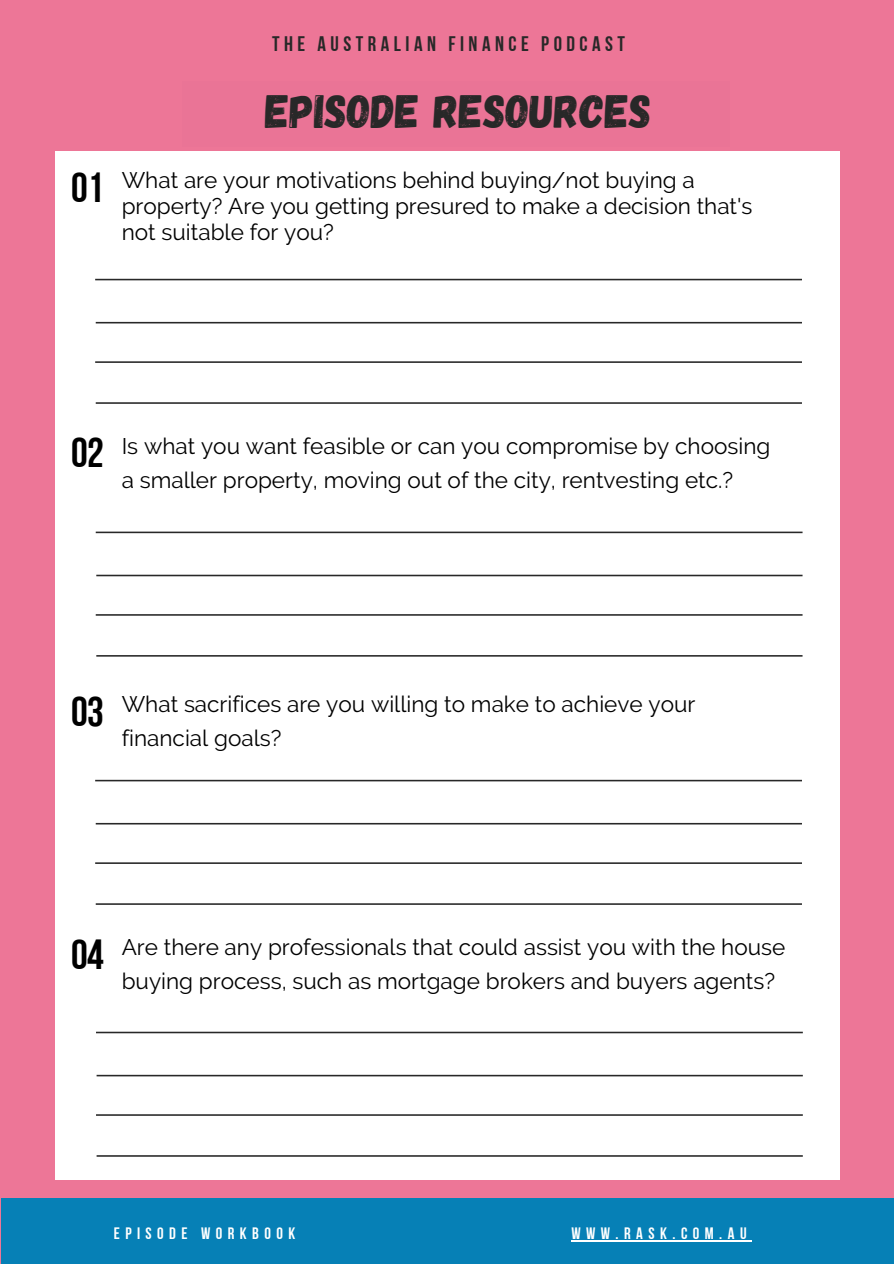
<style>
.page{position:relative;width:894px;height:1264px;background:#fff}
.page>*{position:absolute;margin:0;border:0;box-sizing:border-box;transform-origin:0 0}
.t1{font:46.65px "Gagalin";color:#282828}
.t2{font:42px "Bebas Neue Cyrillic";letter-spacing:-.01em;color:#000}
.t3{font:22.5px/34px "Raleway";color:#000}
.t4{font:21px "Bebas Neue Cyrillic";letter-spacing:.215em;color:#282828}
.t5{font:16.5px "Bebas Neue Cyrillic";letter-spacing:.33em;color:#fff}
</style>
<div class="page">
<div style="left:0;top:0;width:893px;height:1263px;background:#ed7697"></div>
<div style="left:55px;top:151px;width:785px;height:1029px;background:#fff"></div>
<div style="left:1px;top:1197px;width:892px;height:66px;background:#0680b6"></div>
<hr style="left:571px;top:1240px;width:180px;height:1px;background:#fff">
<svg style="left:95px;top:279px;width:706px;height:1px"></svg>
<svg style="left:96px;top:322px;width:705px;height:1px"></svg>
<svg style="left:95px;top:361px;width:706px;height:2px"></svg>
<svg style="left:96px;top:402px;width:705px;height:2px"></svg>
<svg style="left:96px;top:531px;width:706px;height:2px"></svg>
<svg style="left:96px;top:574px;width:706px;height:2px"></svg>
<svg style="left:96px;top:614px;width:706px;height:1px"></svg>
<svg style="left:96px;top:655px;width:706px;height:1px"></svg>
<svg style="left:95px;top:779px;width:706px;height:2px"></svg>
<svg style="left:96px;top:823px;width:705px;height:1px"></svg>
<svg style="left:95px;top:862px;width:706px;height:2px"></svg>
<svg style="left:96px;top:903px;width:705px;height:1px"></svg>
<svg style="left:96px;top:1031px;width:706px;height:2px"></svg>
<svg style="left:97px;top:1074px;width:705px;height:2px"></svg>
<svg style="left:96px;top:1114px;width:706px;height:1px"></svg>
<svg style="left:97px;top:1155px;width:705px;height:1px"></svg>
<h2 class="t2" style="left:71px;top:171px;width:34px">01</h2>
<p class="t4" style="left:272px;top:35px;width:354px">THE AUSTRALIAN FINANCE PODCAST</p>
<h1 class="t1" style="left:265px;top:81px;width:387px">EPISODE RESOURCES</h1>
<p class="t3" style="left:122px;top:167px;width:632px;line-height:26px">What are your motivations behind buying/not buying a property? Are you getting presured to make a decision that's not suitable for you?</p>
<h2 class="t2" style="left:71px;top:436px;width:34px">02</h2>
<p class="t3" style="left:122px;top:429px;width:650px">Is what you want feasible or can you compromise by choosing a smaller property, moving out of the city, rentvesting etc.?</p>
<h2 class="t2" style="left:71px;top:694px;width:34px">03</h2>
<p class="t3" style="left:122px;top:687px;width:575px">What sacrifices are you willing to make to achieve your financial goals?</p>
<h2 class="t2" style="left:71px;top:937px;width:34px">04</h2>
<p class="t3" style="left:122px;top:930px;width:665px">Are there any professionals that could assist you with the house buying process, such as mortgage brokers and buyers agents?</p>
<p class="t5" style="left:114px;top:1226px;width:183px">EPISODE WORKBOOK</p>
<p class="t5" style="left:571px;top:1226px;width:177px">WWW.RASK.COM.AU</p>
</div>
